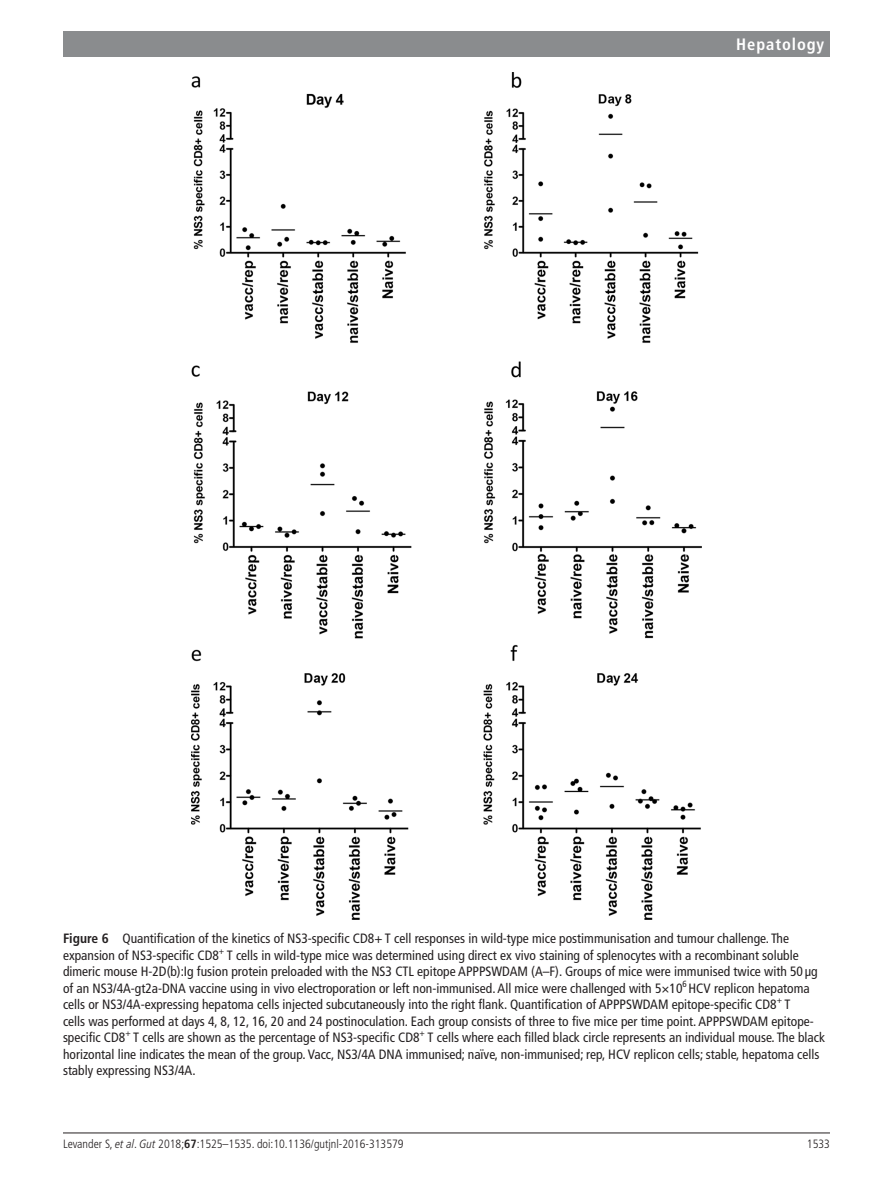
<style>
.page{position:relative;width:893px;height:1191px;background:#fff}
.page>*{position:absolute;margin:0;border:0;box-sizing:border-box;transform-origin:0 0}
.t1{font:700 condensed 16.5px "Frutiger LT Pro";letter-spacing:.055em;color:#fff}
.t2{font:condensed 13.5px/16.5px "Frutiger LT Pro";color:#231f20}
.t3{font:300 condensed 12px "Frutiger LT Pro";color:#231f20}
.s1{font-weight:700}
.s2{font-style:italic}
</style>
<div class="page">
<hr style="left:63px;top:1132px;width:767px;height:1px;background:#231f20">
<div style="left:63px;top:31px;width:767px;height:25px;background:#8a8c8e"></div>
<img style="left:191px;top:72px;width:511px;height:847px">
<p class="t1" style="left:736px;top:34px;width:90px">Hepatology</p>
<p class="t2" style="left:63px;top:930px;width:763px"><span class="s1">Figure 6</span> Quantification of the kinetics of NS3-specific CD8+ T cell responses in wild-type mice postimmunisation and tumour challenge. The expansion of NS3-specific CD8<sup>+</sup> T cells in wild-type mice was determined using direct ex vivo staining of splenocytes with a recombinant soluble dimeric mouse H-2D(b):Ig fusion protein preloaded with the NS3 CTL epitope APPPSWDAM (A–F). Groups of mice were immunised twice with 50 µg of an NS3/4A-gt2a-DNA vaccine using in vivo electroporation or left non-immunised. All mice were challenged with 5×10<sup>6</sup> HCV replicon hepatoma cells or NS3/4A-expressing hepatoma cells injected subcutaneously into the right flank. Quantification of APPPSWDAM epitope-specific CD8<sup>+</sup> T<br>cells was performed at days 4, 8, 12, 16, 20 and 24 postinoculation. Each group consists of three to five mice per time point. APPPSWDAM epitope&shy;specific CD8<sup>+</sup> T cells are shown as the percentage of NS3-specific CD8<sup>+</sup> T cells where each filled black circle represents an individual mouse. The black horizontal line indicates the mean of the group. Vacc, NS3/4A DNA immunised; naïve, non-immunised; rep, HCV replicon cells; stable, hepatoma cells stably expressing NS3/4A.</p>
<p class="t3" style="left:63px;top:1136px;width:342px">Levander S, <span class="s2">et al</span>. <span class="s2">Gut</span> 2018;<span class="s1">67</span>:1525–1535. doi:10.1136/gutjnl-2016-313579</p>
<p class="t3" style="left:807px;top:1136px;width:25px">1533</p>
</div>
